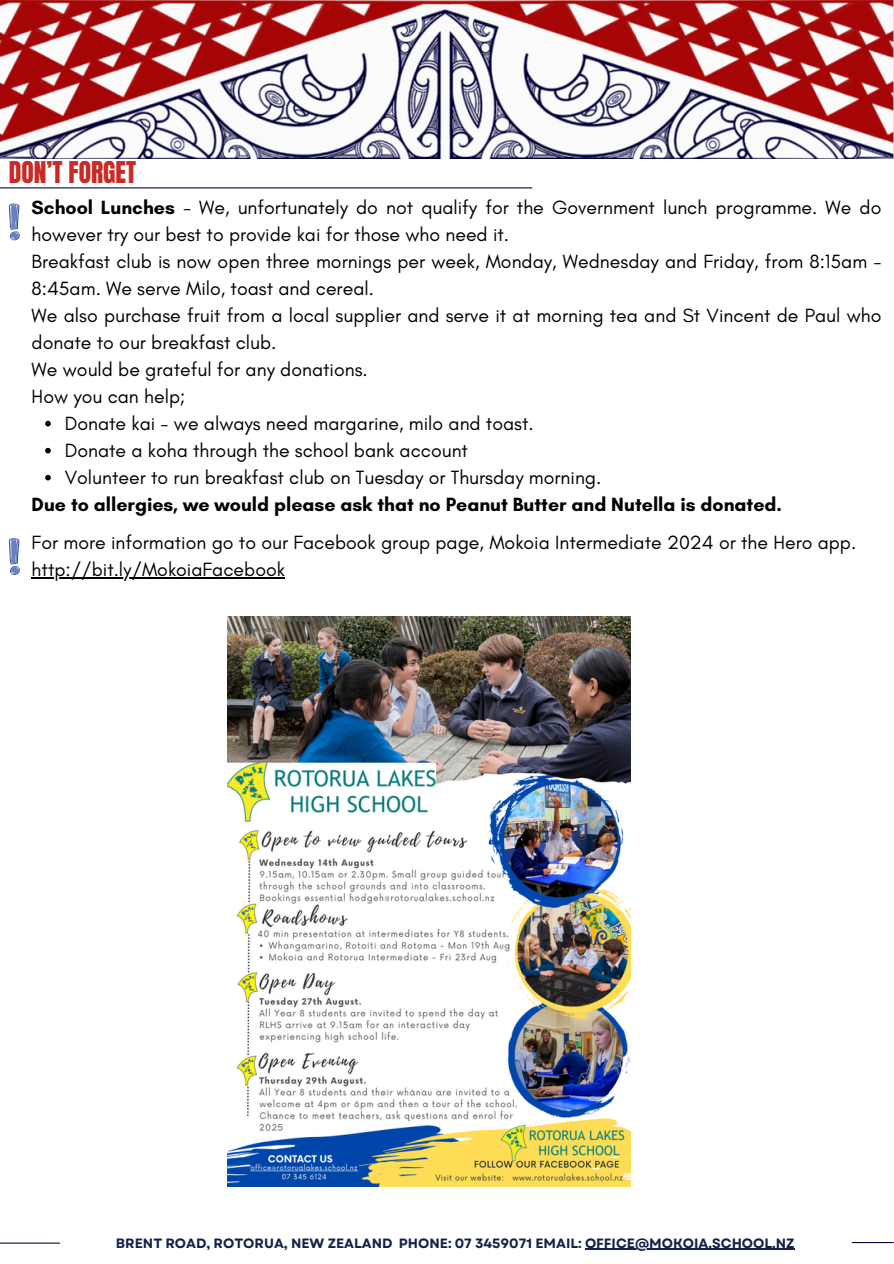
<style>
.page{position:relative;width:894px;height:1264px;background:#fff}
.page>*{position:absolute;margin:0;border:0;box-sizing:border-box;transform-origin:0 0}
.t1{font:25.5px "Anton";color:#c82a25}
.t2{font:19.5px/27px "Glacial Indifference";color:#000}
.t3{font:700 19.5px "Glacial Indifference";color:#000}
.t4{font:700 13.5px "Garet";color:#16214a}
.s1{font-weight:700}
</style>
<div class="page">
<hr style="left:851px;top:1241px;width:42px;height:2px;background:#090d3c">
<hr style="left:0;top:1242px;width:60px;height:1px;background:#090d3c">
<img style="left:0;top:0;width:893px;height:159px">
<hr style="left:0;top:187px;width:532px;height:1px;background:#090d3c">
<svg style="left:9px;top:203px;width:11px;height:37px"></svg>
<svg style="left:9px;top:538px;width:11px;height:37px"></svg>
<img style="left:227px;top:617px;width:403px;height:569px">
<svg style="left:45px;top:421px;width:6px;height:5px"></svg>
<svg style="left:45px;top:448px;width:6px;height:5px"></svg>
<svg style="left:45px;top:475px;width:6px;height:5px"></svg>
<hr style="left:32px;top:577px;width:253px;height:1px;background:#000">
<hr style="left:585px;top:1248px;width:209px;height:1px;background:#16214a">
<p class="t1" style="left:9px;top:153px;width:129px">DON’T FORGET</p>
<h3 class="t2" style="left:32px;top:193px;width:851px"><span class="s1">School Lunches</span> - We, unfortunately do not qualify for the Government lunch programme. We do however try our best to provide kai for those who need it.<br>Breakfast club is now open three mornings per week, Monday, Wednesday and Friday, from 8:15am - 8:45am. We serve Milo, toast and cereal.<br>We also purchase fruit from a local supplier and serve it at morning tea and St Vincent de Paul who donate to our breakfast club.<br>We would be grateful for any donations.<br>How you can help;</h3>
<p class="t2" style="left:65px;top:409px;width:470px">Donate kai - we always need margarine, milo and toast.</p>
<p class="t2" style="left:65px;top:436px;width:404px">Donate a koha through the school bank account</p>
<p class="t2" style="left:65px;top:463px;width:538px">Volunteer to run breakfast club on Tuesday or Thursday morning.</p>
<h2 class="t3" style="left:32px;top:492px;width:751px">Due to allergies, we would please ask that no Peanut Butter and Nutella is donated.</h2>
<h3 class="t2" style="left:32px;top:529px;width:825px">For more information go to our Facebook group page, Mokoia Intermediate 2024 or the Hero app.</h3>
<p class="t2" style="left:32px;top:556px;width:255px">http://bit.ly/MokoiaFacebook</p>
<p class="t4" style="left:116px;top:1233px;width:680px">BRENT ROAD, ROTORUA, NEW ZEALAND PHONE: 07 3459071 EMAIL: OFFICE@MOKOIA.SCHOOL.NZ</p>
</div>
